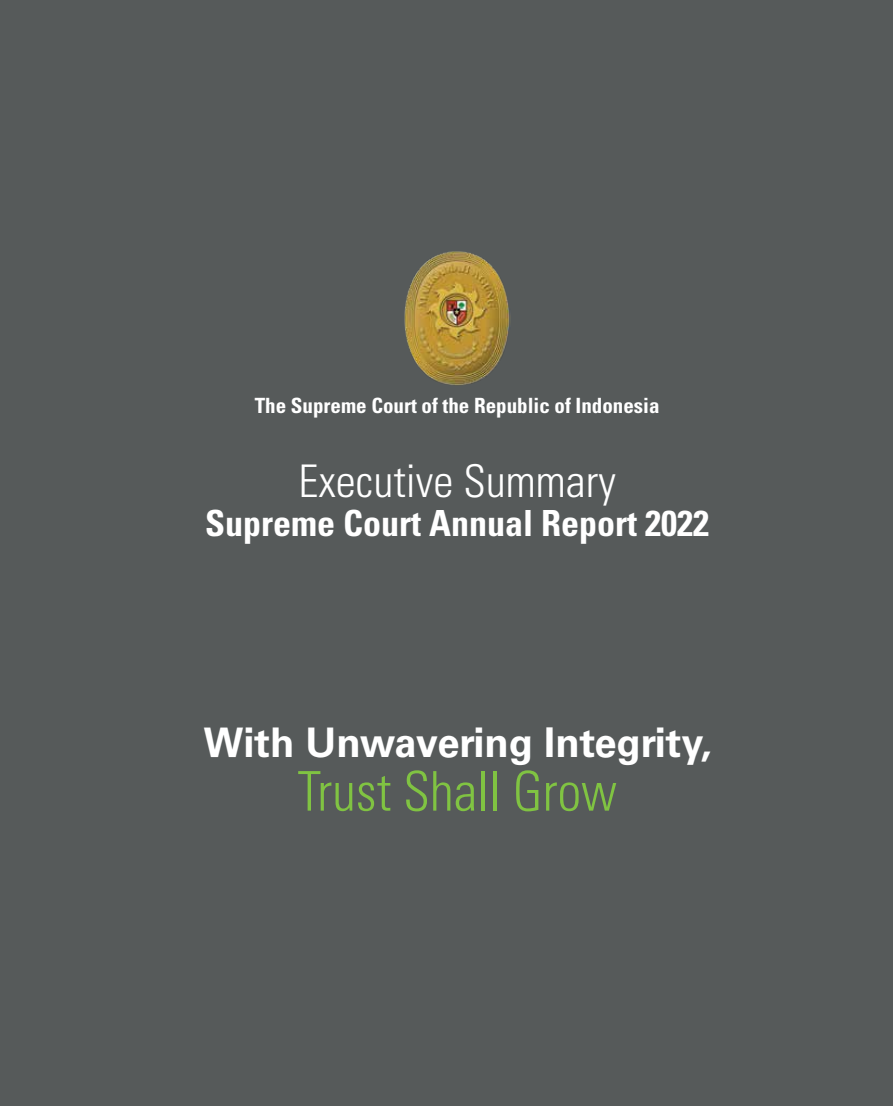
<style>
.page{position:relative;width:893px;height:1106px;background:#565a5a}
.page>*{position:absolute;margin:0;border:0;box-sizing:border-box;transform-origin:0 0}
.t1{font:300 condensed 54.75px "Univers LT Std";color:#80c342}
.t2{font:300 condensed 45px "Univers LT Std";color:#fff}
.t3{font:700 40.8px "Univers LT Std";color:#fff}
.t4{font:700 condensed 36px "Univers LT Std";color:#fff}
.t5{font:700 condensed 21px "Univers LT Std";color:#fff}
</style>
<div class="page">
<img style="left:404px;top:251px;width:107px;height:135px">
<p class="t5" style="left:255px;top:392px;width:406px">The Supreme Court of the Republic of Indonesia</p>
<h2 class="t2" style="left:298px;top:453px;width:319px">Executive Summary</h2>
<h3 class="t4" style="left:205px;top:500px;width:505px">Supreme Court Annual Report 2022</h3>
<h3 class="t3" style="left:204px;top:718px;width:510px">With Unwavering Integrity,</h3>
<h1 class="t1" style="left:297px;top:758px;width:321px">Trust Shall Grow</h1>
</div>
